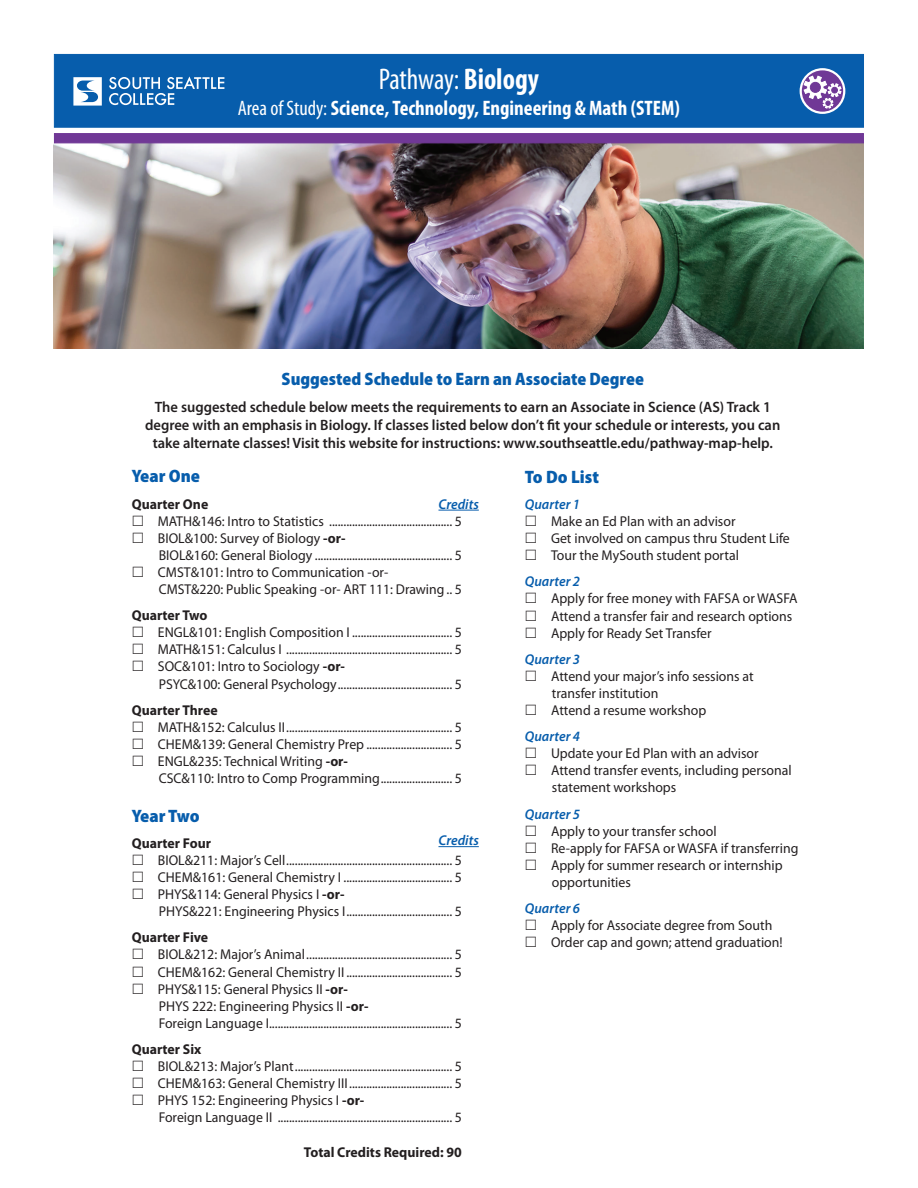
<style>
.page{position:relative;width:918px;height:1188px;background:#fff}
.page>*{position:absolute;margin:0;border:0;box-sizing:border-box;transform-origin:0 0}
.t1{font:condensed 30px "Myriad Pro";letter-spacing:-.01em;color:#fff;scale:.95 1}
.t2{font:700 condensed 21px "Myriad Pro";color:#fff}
.t3{font:900 semi-condensed 18px "Myriad Pro";color:#075dac}
.t4{font:600 15px/18px "Myriad Pro";color:#231f20;text-align:center}
.t5{font:14.25px/17.1px "Myriad Pro";color:#231f20}
.t6{font:700 14.25px "Myriad Pro";color:#231f20}
.t7{font:italic 600 14.25px "Myriad Pro";color:#075dac}
.s1{font-weight:700}
.s2{font-weight:400}
</style>
<div class="page">
<img style="left:54px;top:143px;width:810px;height:205px">
<hr style="left:438px;top:510px;width:41px;height:1px;background:#075dac">
<hr style="left:438px;top:846px;width:41px;height:1px;background:#075dac">
<div style="left:54px;top:54px;width:810px;height:74px;background:#075dac;border:1px solid #075dac"></div>
<div style="left:54px;top:133px;width:810px;height:10px;background:#703896"></div>
<svg style="left:73px;top:77px;width:29px;height:29px"></svg>
<svg style="left:109px;top:76px;width:115px;height:29px"></svg>
<svg style="left:801px;top:69px;width:43px;height:44px"></svg>
<div style="left:800px;top:68px;width:45px;height:46px;border:2px solid #fff;border-radius:50%"></div>
<svg style="left:804px;top:76px;width:37px;height:32px"></svg>
<div style="left:831px;top:87px;width:7px;height:6px;border:1px solid #703896;border-radius:50%"></div>
<h1 class="t1" style="left:379px;top:61px;width:170px">Pathway: <span class="s1">Biology</span></h1>
<h2 class="t2" style="left:238px;top:95px;width:443px"><span class="s2">Area of Study:</span> Science, Technology, Engineering &amp; Math (STEM)</h2>
<p class="t3" style="left:282px;top:367px;width:364px">Suggested Schedule to Earn an Associate Degree</p>
<p class="t4" style="left:145px;top:397px;width:637px">The suggested schedule below meets the requirements to earn an Associate in Science (AS) Track 1 degree with an emphasis in Biology. If classes listed below don’t fit your schedule or interests, you can take alternate classes! Visit this website for instructions: www.southseattle.edu/pathway-map-help.</p>
<p class="t3" style="left:525px;top:465px;width:76px">To Do List</p>
<p class="t7" style="left:525px;top:495px;width:57px">Quarter 1</p>
<p class="t5" style="left:551px;top:513px;width:240px">Make an Ed Plan with an advisor<br>Get involved on campus thru Student Life<br>Tour the MySouth student portal</p>
<p class="t7" style="left:525px;top:573px;width:57px">Quarter 2</p>
<p class="t5" style="left:551px;top:590px;width:248px">Apply for free money with FAFSA or WASFA<br>Attend a transfer fair and research options<br>Apply for Ready Set Transfer</p>
<p class="t7" style="left:525px;top:650px;width:57px">Quarter 3</p>
<p class="t5" style="left:551px;top:667px;width:204px">Attend your major’s info sessions at transfer institution<br>Attend a resume workshop</p>
<p class="t7" style="left:525px;top:727px;width:57px">Quarter 4</p>
<p class="t5" style="left:551px;top:745px;width:242px">Update your Ed Plan with an advisor<br>Attend transfer events, including personal statement workshops</p>
<p class="t7" style="left:525px;top:805px;width:57px">Quarter 5</p>
<p class="t5" style="left:551px;top:822px;width:249px">Apply to your transfer school<br>Re-apply for FAFSA or WASFA if transferring<br>Apply for summer research or internship opportunities</p>
<p class="t7" style="left:525px;top:899px;width:57px">Quarter 6</p>
<p class="t5" style="left:551px;top:917px;width:233px">Apply for Associate degree from South<br>Order cap and gown; attend graduation!</p>
<p class="t3" style="left:132px;top:465px;width:70px">Year One</p>
<p class="t6" style="left:132px;top:494px;width:78px">Quarter One</p>
<p class="t5" style="left:158px;top:512px;width:305px">MATH&amp;146: Intro to Statistics ........................................... 5<br>BIOL&amp;100: Survey of Biology <span class="s1">-or-<br></span>BIOL&amp;160: General Biology ................................................ 5<br>CMST&amp;101: Intro to Communication -or-<br>CMST&amp;220: Public Speaking -or- ART 111: Drawing .. 5</p>
<p class="t6" style="left:132px;top:606px;width:77px">Quarter Two</p>
<p class="t5" style="left:158px;top:624px;width:305px">ENGL&amp;101: English Composition I ................................... 5<br>MATH&amp;151: Calculus I .......................................................... 5<br>SOC&amp;101: Intro to Sociology <span class="s1">-or-<br></span>PSYC&amp;100: General Psychology........................................ 5</p>
<p class="t6" style="left:132px;top:701px;width:87px">Quarter Three</p>
<p class="t5" style="left:158px;top:718px;width:305px">MATH&amp;152: Calculus II.......................................................... 5<br>CHEM&amp;139: General Chemistry Prep .............................. 5<br>ENGL&amp;235: Technical Writing <span class="s1">-or-<br></span>CSC&amp;110: Intro to Comp Programming......................... 5</p>
<p class="t3" style="left:132px;top:804px;width:69px">Year Two</p>
<p class="t6" style="left:132px;top:834px;width:81px">Quarter Four</p>
<p class="t5" style="left:158px;top:851px;width:305px">BIOL&amp;211: Major’s Cell.......................................................... 5<br>CHEM&amp;161: General Chemistry I ...................................... 5<br>PHYS&amp;114: General Physics I <span class="s1">-or-<br></span>PHYS&amp;221: Engineering Physics I..................................... 5</p>
<p class="t6" style="left:132px;top:928px;width:78px">Quarter Five</p>
<p class="t5" style="left:158px;top:946px;width:305px">BIOL&amp;212: Major’s Animal................................................... 5<br>CHEM&amp;162: General Chemistry II ..................................... 5<br>PHYS&amp;115: General Physics II <span class="s1">-or-<br></span>PHYS 222: Engineering Physics II <span class="s1">-or-<br></span>Foreign Language I................................................................ 5</p>
<p class="t6" style="left:132px;top:1040px;width:71px">Quarter Six</p>
<p class="t5" style="left:158px;top:1058px;width:305px">BIOL&amp;213: Major’s Plant....................................................... 5<br>CHEM&amp;163: General Chemistry III.................................... 5<br>PHYS 152: Engineering Physics I <span class="s1">-or-<br></span>Foreign Language II ............................................................. 5</p>
<p class="t6" style="left:304px;top:1143px;width:159px">Total Credits Required: 90</p>
<p class="t7" style="left:438px;top:495px;width:42px">Credits</p>
<p class="t7" style="left:438px;top:831px;width:42px">Credits</p>
</div>
